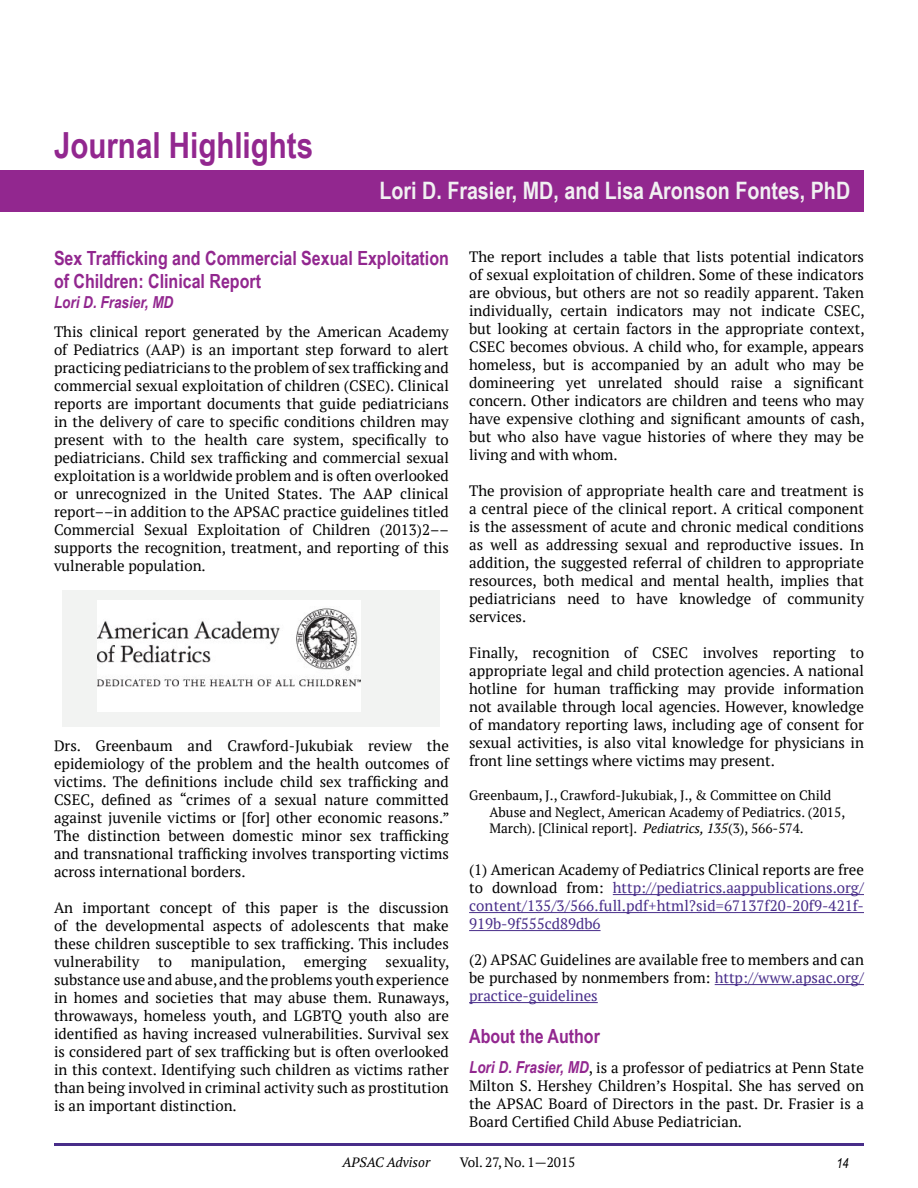
<style>
.page{position:relative;width:918px;height:1188px;background:#fff}
.page>*{position:absolute;margin:0;border:0;box-sizing:border-box;transform-origin:0 0}
.t1{font:700 36px "Arial Narrow";color:#92278f}
.t2{font:700 24px "Arial Narrow";color:#f1f1f2}
.t3{font:700 19.5px/23.4px "Arial Narrow";color:#92278f}
.t4{font:italic 700 16.5px "Arial Narrow";color:#92278f}
.t5{font:15px/18px "PT Serif";color:#000;text-align:justify}
.t6{font:15px/18px "PT Serif";letter-spacing:.01em;color:#482d89;text-align:justify}
.t7{font:13.5px/16.2px "PT Serif";color:#000}
.t8{font:italic 13.5px "PT Serif";color:#000}
.t9{font:italic 13.5px "Arial Narrow";color:#000}
.s1{font-style:italic}
.s2{color:#000}
.s3{color:#482d89}
.s4{font-family:"Arial Narrow";font-weight:700;font-style:italic;font-size:16.5px;color:#92278f}
</style>
<div class="page">
<div style="left:0;top:170px;width:864px;height:42px;background:#92278f"></div>
<hr style="left:54px;top:1143px;width:810px;height:3px;background:#482d89">
<hr style="left:613px;top:894px;width:251px;height:1px;background:#482d89">
<hr style="left:469px;top:912px;width:395px;height:1px;background:#482d89">
<hr style="left:469px;top:930px;width:132px;height:1px;background:#482d89">
<hr style="left:715px;top:984px;width:149px;height:1px;background:#482d89">
<hr style="left:469px;top:1002px;width:129px;height:1px;background:#482d89">
<div style="left:63px;top:590px;width:377px;height:136px;background:#f2f3f2"></div>
<img style="left:97px;top:601px;width:263px;height:111px">
<h1 class="t1" style="left:54px;top:118px;width:261px">Journal Highlights</h1>
<h2 class="t2" style="left:380px;top:172px;width:472px">Lori D. Frasier, MD, and Lisa Aronson Fontes, PhD</h2>
<h3 class="t3" style="left:54px;top:245px;width:396px">Sex Trafficking and Commercial Sexual Exploitation of Children: Clinical Report</h3>
<p class="t4" style="left:54px;top:290px;width:121px">Lori D. Frasier, MD</p>
<p class="t5" style="left:54px;top:322px;width:396px">This clinical report generated by the American Academy of Pediatrics (AAP) is an important step forward to alert practicing pediatricians to the problem of sex trafficking and commercial sexual exploitation of children (CSEC). Clinical reports are important documents that guide pediatricians in the delivery of care to specific conditions children may present with to the health care system, specifically to pediatricians. Child sex trafficking and commercial sexual exploitation is a worldwide problem and is often overlooked or unrecognized in the United States. The AAP clinical report––in addition to the APSAC practice guidelines titled Commercial Sexual Exploitation of Children (2013)2–– supports the recognition, treatment, and reporting of this vulnerable population.</p>
<p class="t5" style="left:54px;top:736px;width:397px">Drs. Greenbaum and Crawford-Jukubiak review the epidemiology of the problem and the health outcomes of victims. The definitions include child sex trafficking and CSEC, defined as “crimes of a sexual nature committed against juvenile victims or [for] other economic reasons.” The distinction between domestic minor sex trafficking and transnational trafficking involves transporting victims across international borders.</p>
<p class="t5" style="left:54px;top:898px;width:396px">An important concept of this paper is the discussion of the developmental aspects of adolescents that make these children susceptible to sex trafficking. This includes vulnerability</p>
<p class="t5" style="left:54px;top:952px;width:397px;text-indent:332px">sexuality, substance use and abuse, and the problems youth experience in homes and societies that may abuse them. Runaways, throwaways, homeless youth, and LGBTQ youth also are identified as having increased vulnerabilities. Survival sex is considered part of sex trafficking but is often overlooked in this context. Identifying such children as victims rather than being involved in criminal activity such as prostitution is an important distinction.</p>
<p class="t5" style="left:158px;top:952px;width:15px">to</p>
<p class="t5" style="left:191px;top:952px;width:177px">manipulation, emerging</p>
<p class="t5" style="left:469px;top:248px;width:397px">The report includes a table that lists potential indicators of sexual exploitation of children. Some of these indicators are obvious, but others are not so readily apparent. Taken individually, certain indicators may not indicate CSEC, but looking at certain factors in the appropriate context, CSEC becomes obvious. A child who, for example, appears homeless, but is accompanied by an adult who may be domineering yet unrelated should raise a significant concern. Other indicators are children and teens who may have expensive clothing and significant amounts of cash, but who also have vague histories of where they may be living and with whom.</p>
<p class="t5" style="left:469px;top:482px;width:396px">The provision of appropriate health care and treatment is a central piece of the clinical report. A critical component is the assessment of acute and chronic medical conditions as well as addressing sexual and reproductive issues. In addition, the suggested referral of children to appropriate resources, both medical and mental health, implies that pediatricians need to have knowledge of community services.</p>
<p class="t5" style="left:469px;top:644px;width:396px">Finally, recognition of CSEC involves reporting to appropriate legal and child protection agencies. A national hotline for human trafficking may provide information not available through local agencies. However, knowledge of mandatory reporting laws, including age of consent for sexual activities, is also vital knowledge for physicians in front line settings where victims may present.</p>
<p class="t7" style="left:489px;top:787px;width:357px;text-indent:-20px">Greenbaum, J., Crawford-Jukubiak, J., &amp; Committee on Child<br>Abuse and Neglect, American Academy of Pediatrics. (2015,<br>March). [Clinical report]. <span class="s1">Pediatrics, 135</span>(3), 566-574.</p>
<p class="t6" style="left:469px;top:861px;width:396px"><span class="s2">(1) American Academy of Pediatrics Clinical reports are free to download from:</span> http://pediatrics.aappublications.org/ content/135/3/566.full.pdf+html?sid=67137f20-20f9-421f-919b-9f555cd89db6</p>
<p class="t5" style="left:469px;top:951px;width:396px">(2) APSAC Guidelines are available free to members and can be purchased by nonmembers from: <span class="s3">http://www.apsac.org/ practice-guidelines</span></p>
<h3 class="t3" style="left:469px;top:1023px;width:132px">About the Author</h3>
<p class="t5" style="left:469px;top:1059px;width:396px"><span class="s4">Lori D. Frasier, MD</span>, is a professor of pediatrics at Penn State Milton S. Hershey Children’s Hospital. She has served on the APSAC Board of Directors in the past. Dr. Frasier is a Board Certified Child Abuse Pediatrician.</p>
<p class="t8" style="left:343px;top:1153px;width:89px">APSAC Advisor</p>
<p class="t7" style="left:460px;top:1154px;width:117px">Vol. 27, No. 1—2015</p>
<p class="t9" style="left:836px;top:1154px;width:14px">14</p>
</div>
